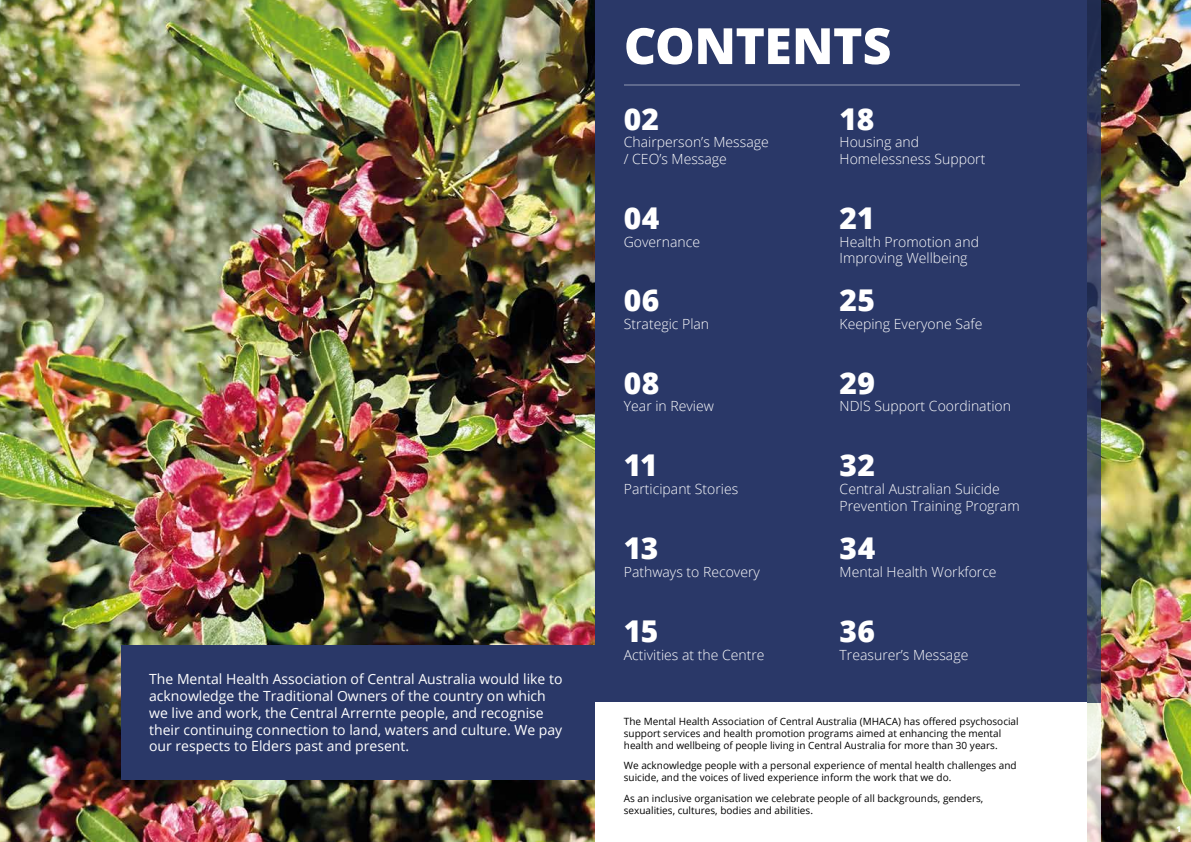
<style>
.page{position:relative;width:1191px;height:842px;background:#fff}
.page>*{position:absolute;margin:0;border:0;box-sizing:border-box;transform-origin:0 0}
.t1{font:800 50px "Open Sans";letter-spacing:-.015em;color:#fff}
.t2{font:800 30px "Open Sans";letter-spacing:.005em;color:#fff}
.t3{font:300 14px/16.8px "Open Sans";color:#fff}
.t4{font:14px/16.8px "Open Sans";color:#fff}
.t5{font:10px/12px "Open Sans";color:#000}
.t6{font:800 8px "Open Sans";color:#fff}
</style>
<div class="page">
<img style="left:0;top:0;width:595px;height:842px">
<img style="left:1101px;top:0;width:90px;height:842px">
<div style="left:595px;top:0;width:491px;height:836px;background:#2a3868"></div>
<svg style="left:1086px;top:0;width:15px;height:703px;background:#3e4562"></svg>
<hr style="left:624px;top:85px;width:395px;height:1px;background:#fff">
<div style="left:121px;top:645px;width:474px;height:135px;background:#2a3868"></div>
<div style="left:595px;top:703px;width:491px;height:139px;background:#fff"></div>
<svg style="left:1087px;top:703px;width:14px;height:139px;background:#e5e1d9"></svg>
<p class="t4" style="left:149px;top:670px;width:415px">The Mental Health Association of Central Australia would like to acknowledge the Traditional Owners of the country on which we live and work, the Central Arrernte people, and recognise their continuing connection to land, waters and culture. We pay our respects to Elders past and present.</p>
<h1 class="t1" style="left:624px;top:8px;width:269px">CONTENTS</h1>
<h2 class="t2" style="left:624px;top:96px;width:37px">02</h2>
<h3 class="t3" style="left:624px;top:133px;width:146px">Chairperson’s Message / CEO’s Message</h3>
<h2 class="t2" style="left:624px;top:195px;width:37px">04</h2>
<h3 class="t3" style="left:624px;top:233px;width:78px">Governance</h3>
<h2 class="t2" style="left:624px;top:277px;width:37px">06</h2>
<h3 class="t3" style="left:624px;top:315px;width:87px">Strategic Plan</h3>
<h2 class="t2" style="left:624px;top:360px;width:37px">08</h2>
<h3 class="t3" style="left:624px;top:397px;width:92px">Year in Review</h3>
<h2 class="t2" style="left:624px;top:442px;width:35px">11</h2>
<h3 class="t3" style="left:624px;top:480px;width:116px">Participant Stories</h3>
<h2 class="t2" style="left:624px;top:525px;width:36px">13</h2>
<h3 class="t3" style="left:624px;top:563px;width:138px">Pathways to Recovery</h3>
<h2 class="t2" style="left:624px;top:608px;width:36px">15</h2>
<h3 class="t3" style="left:624px;top:646px;width:142px">Activities at the Centre</h3>
<h2 class="t2" style="left:839px;top:96px;width:36px">18</h2>
<h3 class="t3" style="left:839px;top:133px;width:147px">Housing and<br>Homelessness Support</h3>
<h2 class="t2" style="left:839px;top:195px;width:37px">21</h2>
<h3 class="t3" style="left:839px;top:233px;width:141px">Health Promotion and<br>Improving Wellbeing</h3>
<h2 class="t2" style="left:839px;top:277px;width:37px">25</h2>
<h3 class="t3" style="left:839px;top:315px;width:144px">Keeping Everyone Safe</h3>
<h2 class="t2" style="left:839px;top:360px;width:37px">29</h2>
<h3 class="t3" style="left:839px;top:397px;width:173px">NDIS Support Coordination</h3>
<h2 class="t2" style="left:839px;top:442px;width:37px">32</h2>
<h3 class="t3" style="left:839px;top:480px;width:182px">Central Australian Suicide<br>Prevention Training Program</h3>
<h2 class="t2" style="left:839px;top:525px;width:37px">34</h2>
<h3 class="t3" style="left:839px;top:563px;width:158px">Mental Health Workforce</h3>
<h2 class="t2" style="left:839px;top:608px;width:37px">36</h2>
<h3 class="t3" style="left:839px;top:646px;width:130px">Treasurer’s Message</h3>
<p class="t5" style="left:624px;top:715px;width:396px">The Mental Health Association of Central Australia (MHACA) has offered psychosocial support services and health promotion programs aimed at enhancing the mental health and wellbeing of people living in Central Australia for more than 30 years.</p>
<p class="t5" style="left:624px;top:759px;width:394px">We acknowledge people with a personal experience of mental health challenges and suicide, and the voices of lived experience inform the work that we do.</p>
<p class="t5" style="left:624px;top:792px;width:361px">As an inclusive organisation we celebrate people of all backgrounds, genders, sexualities, cultures, bodies and abilities.</p>
<p class="t6" style="left:1176px;top:823px;width:6px">1</p>
</div>
